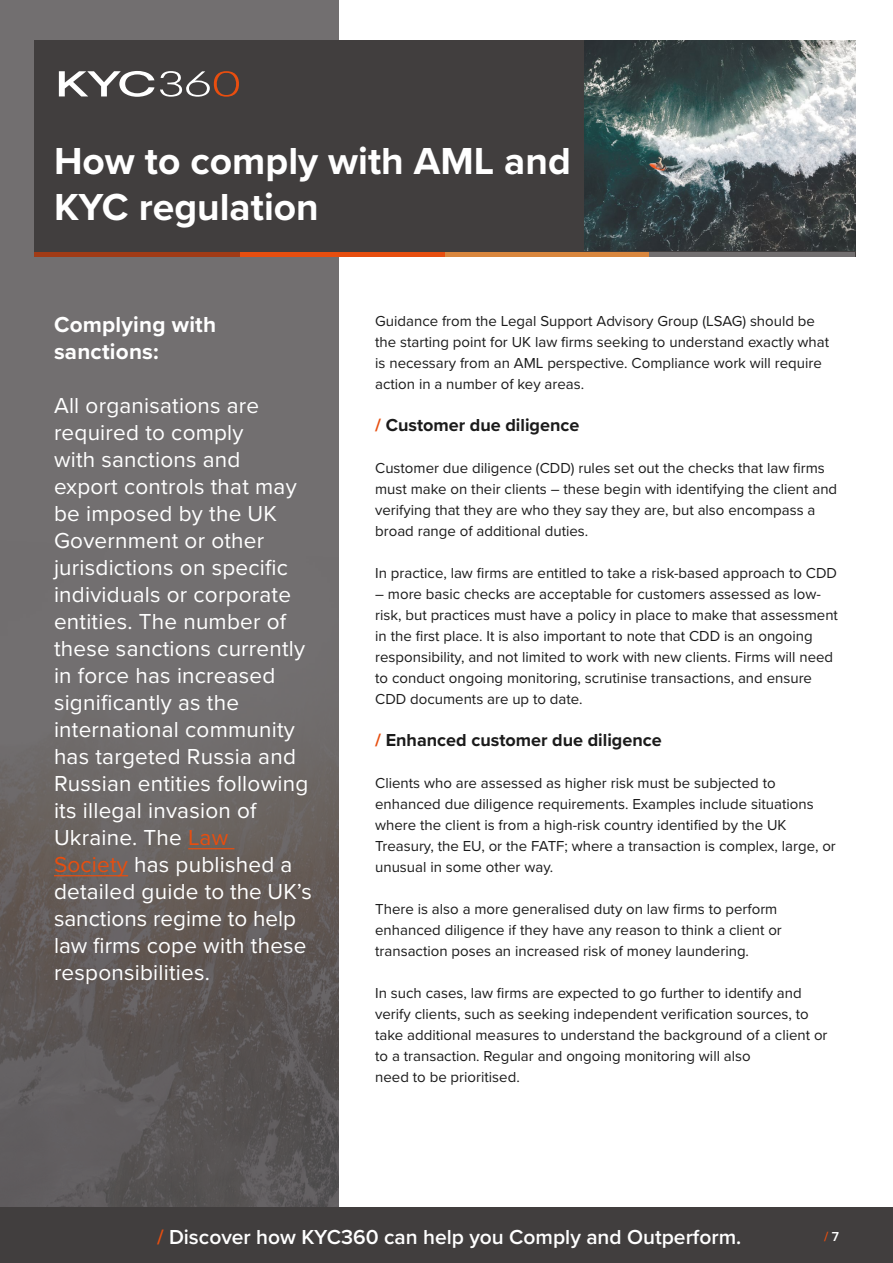
<style>
.page{position:relative;width:893px;height:1263px;background:#fff}
.page>*{position:absolute;margin:0;border:0;box-sizing:border-box;transform-origin:0 0}
.t1{font:700 39px/46.8px "Proxima Nova";color:#fff}
.t2{font:22.5px/27px "Proxima Nova";letter-spacing:.01em;color:#fff}
.t3{font:700 22.5px/27px "Proxima Nova";letter-spacing:.01em;color:#fff}
.t4{font:600 21px "Proxima Nova";color:#fff}
.t5{font:700 18px "Proxima Nova";color:#1b1b1b}
.t6{font:15px/21px "Proxima Nova";color:#1b1b1b}
.t7{font:600 13.5px "Proxima Nova";color:#e74e0f}
.s1{color:#e74e0f}
.s2{color:#413e3e}
</style>
<div class="page">
<div style="left:0;top:0;width:338px;height:1263px;background:#726f70"></div>
<img style="left:0;top:760px;width:338px;height:448px">
<div style="left:34px;top:40px;width:821px;height:217px;background:#413e3e"></div>
<div style="left:444px;top:252px;width:207px;height:5px;background:#d9863d"></div>
<div style="left:239px;top:252px;width:205px;height:5px;background:#e74e0f"></div>
<div style="left:34px;top:252px;width:205px;height:5px;background:#a13b16"></div>
<div style="left:650px;top:252px;width:205px;height:5px;background:#726f70"></div>
<img style="left:584px;top:40px;width:271px;height:211px">
<svg style="left:59px;top:71px;width:180px;height:26px"></svg>
<hr style="left:188px;top:848px;width:46px;height:1px;background:#e74e0f">
<hr style="left:54px;top:875px;width:74px;height:1px;background:#e74e0f">
<div style="left:0;top:1208px;width:893px;height:55px;background:#413e3e"></div>
<h1 class="t1" style="left:54px;top:136px;width:518px">How to comply with AML and<br>KYC regulation</h1>
<h2 class="t3" style="left:54px;top:311px;width:164px">Complying with sanctions:</h2>
<p class="t2" style="left:54px;top:391px;width:259px">All organisations are required to comply<br>with sanctions and<br>export controls that may be imposed by the UK<br>Government or other jurisdictions on specific individuals or corporate entities. The number of these sanctions currently in force has increased significantly as the international community has targeted Russia and<br>Russian entities following its illegal invasion of<br>Ukraine. The <span class="s1">Law<br>Society</span> has published a detailed guide to the UK’s sanctions regime to help law firms cope with these responsibilities.</p>
<p class="t6" style="left:375px;top:310px;width:455px">Guidance from the Legal Support Advisory Group (LSAG) should be the starting point for UK law firms seeking to understand exactly what is necessary from an AML perspective. Compliance work will require action in a number of key areas.</p>
<p class="t5" style="left:375px;top:412px;width:206px"><span class="s1">/</span> Customer due diligence</p>
<p class="t6" style="left:375px;top:457px;width:464px">Customer due diligence (CDD) rules set out the checks that law firms must make on their clients – these begin with identifying the client and verifying that they are who they say they are, but also encompass a broad range of additional duties.</p>
<p class="t6" style="left:375px;top:562px;width:463px">In practice, law firms are entitled to take a risk-based approach to CDD</p>
<p class="t6" style="left:375px;top:583px;width:464px">– more basic checks are acceptable for customers assessed as low&shy;risk, but practices must have a policy in place to make that assessment in the first place. It is also important to note that CDD is an ongoing responsibility, and not limited to work with new clients. Firms will need to conduct ongoing monitoring, scrutinise transactions, and ensure CDD documents are up to date.</p>
<p class="t5" style="left:375px;top:727px;width:288px"><span class="s1">/</span> Enhanced customer due diligence</p>
<p class="t6" style="left:375px;top:772px;width:462px">Clients who are assessed as higher risk must be subjected to enhanced due diligence requirements. Examples include situations where the client is from a high-risk country identified by the UK Treasury, the EU, or the FATF; where a transaction is complex, large, or unusual in some other way.</p>
<p class="t6" style="left:375px;top:898px;width:408px">There is also a more generalised duty on law firms to perform enhanced diligence if they have any reason to think a client or transaction poses an increased risk of money laundering.</p>
<p class="t6" style="left:375px;top:982px;width:454px">In such cases, law firms are expected to go further to identify and verify clients, such as seeking independent verification sources, to take additional measures to understand the background of a client or to a transaction. Regular and ongoing monitoring will also<br>need to be prioritised.</p>
<h3 class="t4" style="left:157px;top:1221px;width:586px"><span class="s1">/</span> Discover how KYC360 can help you Comply and Outperform.</h3>
<p class="t7" style="left:824px;top:1226px;width:16px">/ <span class="s2">7</span></p>
</div>
